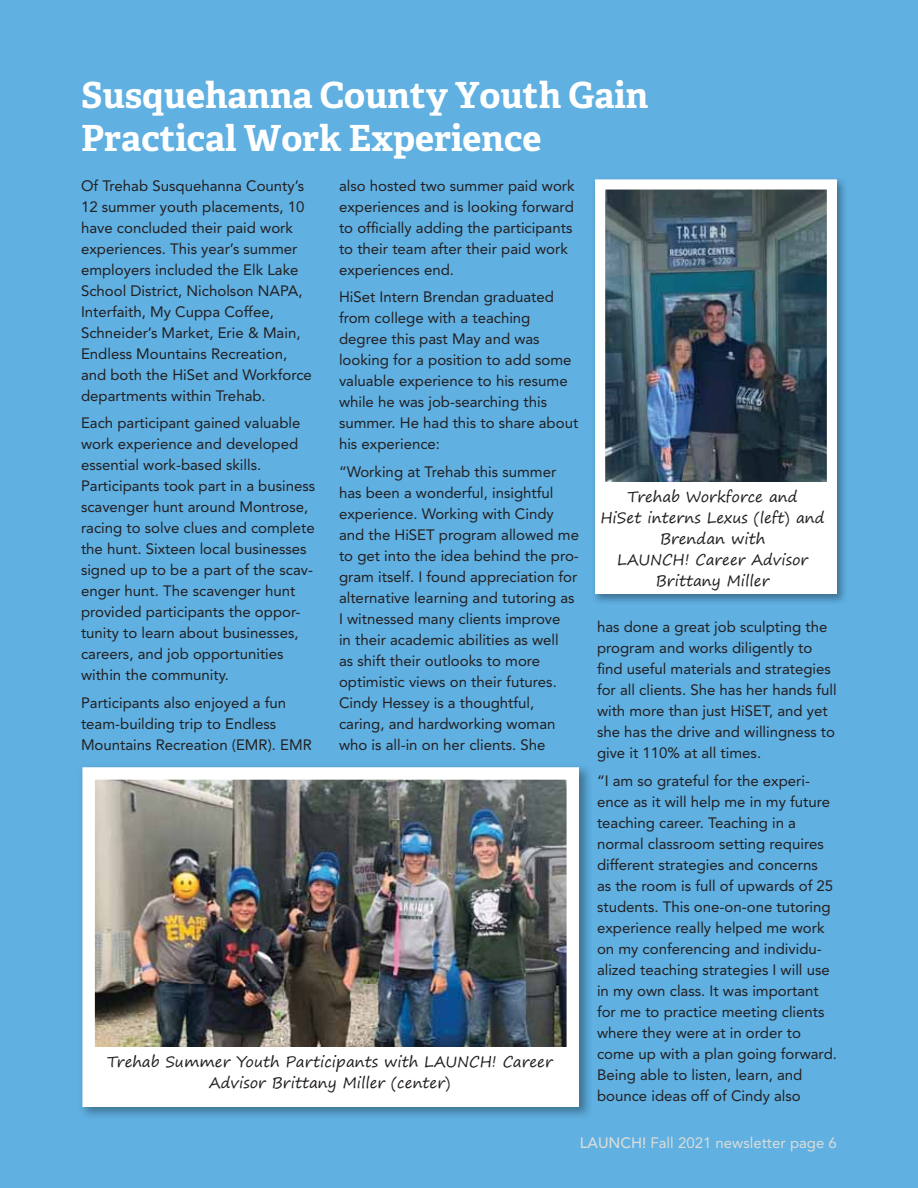
<style>
.page{position:relative;width:918px;height:1188px;background:#60b0e2}
.page>*{position:absolute;margin:0;border:0;box-sizing:border-box;transform-origin:0 0}
.t1{font:700 36px/43.2px "Adelle";color:#fff}
.t2{font:15px/21px "Avenir LT Std";color:#231f20}
.t3{font:15px/21px "Segoe Print";color:#231f20;text-align:center}
.t4{font:15px "Avenir LT Std";color:#dbddd8}
.s1{font-weight:500}
</style>
<div class="page">
<img style="left:592px;top:178px;width:250px;height:421px">
<div style="left:597px;top:483px;width:231px;height:111px;background:#fff"></div>
<img style="left:79px;top:765px;width:506px;height:348px">
<div style="left:91px;top:1047px;width:478px;height:60px;background:#fff"></div>
<h1 class="t1" style="left:81px;top:77px;width:569px">Susquehanna County Youth Gain<br>Practical Work Experience</h1>
<p class="t2" style="left:81px;top:176px;width:232px">Of Trehab Susquehanna County’s<br>12 summer youth placements, 10 have concluded their paid work experiences. This year’s summer employers included the Elk Lake<br>School District, Nicholson NAPA,<br>Interfaith, My Cuppa Coffee,<br>Schneider’s Market, Erie &amp; Main,<br>Endless Mountains Recreation, and both the HiSet and Workforce departments within Trehab.</p>
<p class="t2" style="left:81px;top:414px;width:236px">Each participant gained valuable work experience and developed essential work-based skills.<br>Participants took part in a business scavenger hunt around Montrose, racing to solve clues and complete the hunt. Sixteen local businesses signed up to be a part of the scav&shy;enger hunt. The scavenger hunt provided participants the oppor&shy;tunity to learn about businesses, careers, and job opportunities within the community.</p>
<p class="t2" style="left:81px;top:694px;width:232px">Participants also enjoyed a fun team-building trip to Endless<br>Mountains Recreation (EMR). EMR</p>
<p class="t2" style="left:339px;top:176px;width:237px">also hosted two summer paid work experiences and is looking forward to officially adding the participants to their team after their paid work experiences end.</p>
<p class="t2" style="left:339px;top:288px;width:241px">HiSet Intern Brendan graduated from college with a teaching degree this past May and was looking for a position to add some valuable experience to his resume while he was job-searching this summer. He had this to share about his experience:</p>
<p class="t2" style="left:339px;top:463px;width:242px">“Working at Trehab this summer has been a wonderful, insightful experience. Working with Cindy and the HiSET program allowed me to get into the idea behind the pro&shy;gram itself. I found appreciation for alternative learning and tutoring as I witnessed many clients improve<br>in their academic abilities as well<br>as shift their outlooks to more optimistic views on their futures.<br>Cindy Hessey is a thoughtful, caring, and hardworking woman who is all-in on her clients. She</p>
<p class="t3" style="left:107px;top:1052px;width:447px">Trehab Summer Youth Participants with LAUNCH! Career<br>Advisor Brittany Miller (center)</p>
<p class="t3" style="left:601px;top:488px;width:226px">Trehab Workforce and<br>HiSet interns Lexus (left) and<br>Brendan with<br>LAUNCH! Career Advisor<br>Brittany Miller</p>
<p class="t2" style="left:597px;top:618px;width:241px">has done a great job sculpting the program and works diligently to find useful materials and strategies for all clients. She has her hands full with more than just HiSET, and yet she has the drive and willingness to give it 110% at all times.</p>
<p class="t2" style="left:597px;top:772px;width:242px">“I am so grateful for the experi&shy;ence as it will help me in my future teaching career. Teaching in a normal classroom setting requires different strategies and concerns<br>as the room is full of upwards of 25 students. This one-on-one tutoring experience really helped me work on my conferencing and individu&shy;alized teaching strategies I will use in my own class. It was important for me to practice meeting clients where they were at in order to come up with a plan going forward.<br>Being able to listen, learn, and bounce ideas off of Cindy also</p>
<p class="t4" style="left:580px;top:1136px;width:259px"><span class="s1">LAUNCH!</span> Fall 2021 newsletter page 6</p>
</div>
